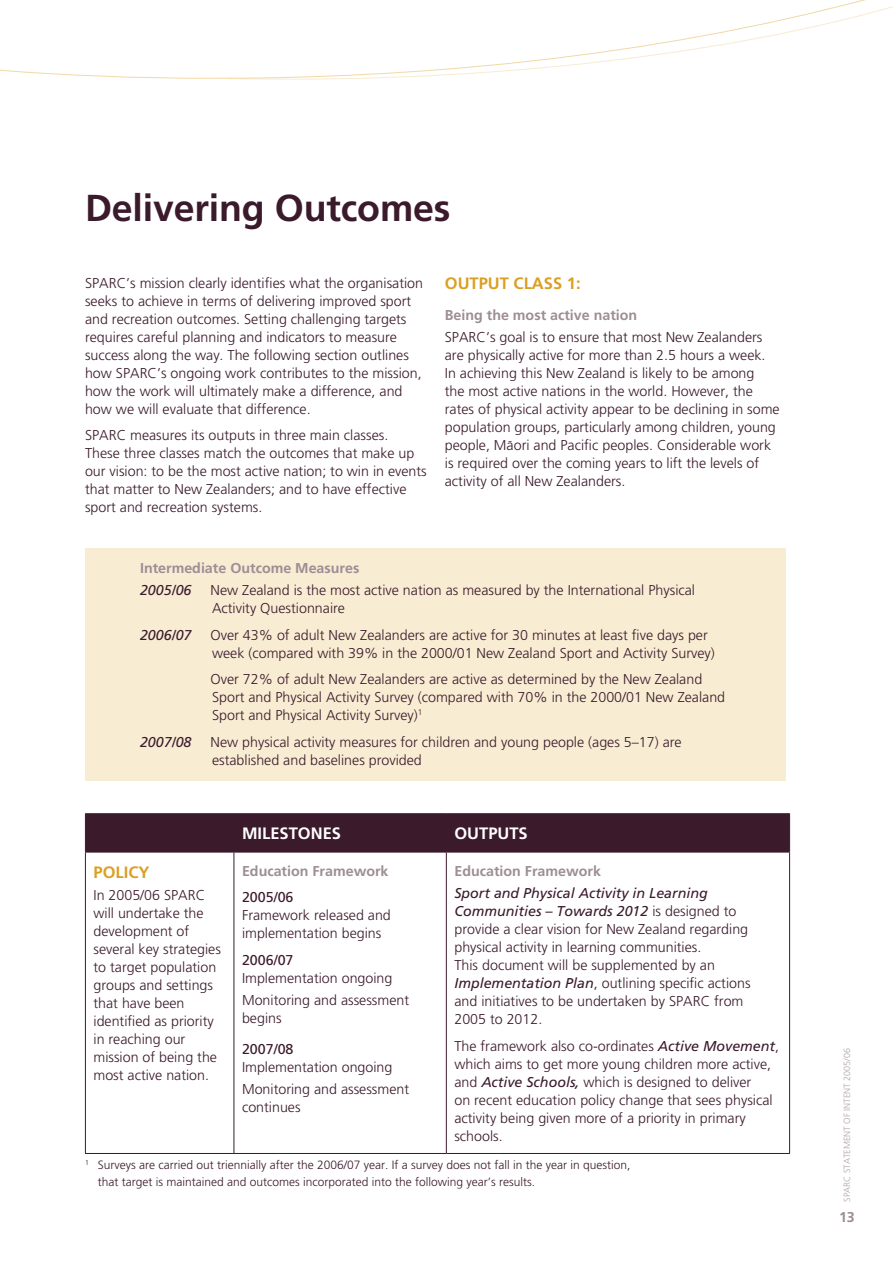
<style>
.page{position:relative;width:893px;height:1263px;background:#fff}
.page>*{position:absolute;margin:0;border:0;box-sizing:border-box;transform-origin:0 0}
.t1{font:700 37.5px "SPARC Sans";letter-spacing:-.005em;color:#3b1a2c}
.t2{font:700 16.5px "SPARC Sans";color:#db9f22}
.t3{font:700 16.5px "SPARC Sans";color:#fff}
.t4{font:300 14.25px/18px "SPARC Sans";color:#3b1a2c}
.t5{font:700 14.25px "SPARC Sans";color:#9d8d95}
.t6{font:14.25px "SPARC Sans";color:#3b1a2c}
.t7{font:italic 14.25px "SPARC Sans";color:#3b1a2c}
.t8{font:300 12px/16.5px "SPARC Sans";color:#3b1a2c}
.t9{font:300 9px "SPARC Sans";color:#b1a3ab}
.s1{font-weight:400;font-style:italic}
</style>
<div class="page">
<svg style="left:0;top:0;width:879px;height:80px"></svg>
<div style="left:86px;top:814px;width:703px;height:38px;background:#3b1a2c"></div>
<hr style="left:85px;top:813px;width:149px;height:1px;background:#3b1a2c">
<hr style="left:85px;top:814px;width:1px;height:38px;background:#3b1a2c">
<hr style="left:234px;top:813px;width:212px;height:1px;background:#3b1a2c">
<hr style="left:234px;top:814px;width:1px;height:38px;background:#3b1a2c">
<hr style="left:446px;top:813px;width:344px;height:1px;background:#3b1a2c">
<hr style="left:446px;top:814px;width:1px;height:38px;background:#3b1a2c">
<hr style="left:789px;top:814px;width:1px;height:38px;background:#3b1a2c">
<hr style="left:85px;top:852px;width:149px;height:1px;background:#3b1a2c">
<hr style="left:85px;top:852px;width:1px;height:301px;background:#3b1a2c">
<hr style="left:234px;top:852px;width:212px;height:1px;background:#3b1a2c">
<hr style="left:234px;top:852px;width:1px;height:301px;background:#3b1a2c">
<hr style="left:446px;top:852px;width:344px;height:1px;background:#3b1a2c">
<hr style="left:446px;top:852px;width:1px;height:301px;background:#3b1a2c">
<hr style="left:789px;top:852px;width:1px;height:301px;background:#3b1a2c">
<hr style="left:85px;top:1153px;width:149px;height:1px;background:#3b1a2c">
<hr style="left:234px;top:1153px;width:212px;height:1px;background:#3b1a2c">
<hr style="left:446px;top:1153px;width:344px;height:1px;background:#3b1a2c">
<div style="left:86px;top:549px;width:700px;height:232px;background:#f8ecd3"></div>
<h1 class="t1" style="left:85px;top:185px;width:367px">Delivering Outcomes</h1>
<p class="t4" style="left:85px;top:274px;width:340px">SPARC’s mission clearly identifies what the organisation seeks to achieve in terms of delivering improved sport and recreation outcomes. Setting challenging targets requires careful planning and indicators to measure success along the way. The following section outlines how SPARC’s ongoing work contributes to the mission, how the work will ultimately make a difference, and how we will evaluate that difference.</p>
<p class="t4" style="left:85px;top:426px;width:343px">SPARC measures its outputs in three main classes.<br>These three classes match the outcomes that make up our vision: to be the most active nation; to win in events that matter to New Zealanders; and to have effective sport and recreation systems.</p>
<p class="t2" style="left:445px;top:274px;width:137px">OUTPUT CLASS 1:</p>
<p class="t5" style="left:445px;top:307px;width:194px">Being the most active nation</p>
<p class="t4" style="left:445px;top:328px;width:336px">SPARC’s goal is to ensure that most New Zealanders are physically active for more than 2.5 hours a week.<br>In achieving this New Zealand is likely to be among<br>the most active nations in the world. However, the rates of physical activity appear to be declining in some population groups, particularly among children, young people, Màori and Pacific peoples. Considerable work is required over the coming years to lift the levels of activity of all New Zealanders.</p>
<p class="t5" style="left:140px;top:559px;width:221px">Intermediate Outcome Measures</p>
<p class="t7" style="left:140px;top:582px;width:53px">2005/06</p>
<p class="t4" style="left:211px;top:581px;width:486px">New Zealand is the most active nation as measured by the International Physical<br>Activity Questionnaire</p>
<p class="t7" style="left:140px;top:626px;width:53px">2006/07</p>
<p class="t4" style="left:211px;top:626px;width:506px">Over 43% of adult New Zealanders are active for 30 minutes at least five days per week (compared with 39% in the 2000/01 New Zealand Sport and Activity Survey)</p>
<p class="t4" style="left:211px;top:670px;width:516px">Over 72% of adult New Zealanders are active as determined by the New Zealand<br>Sport and Physical Activity Survey (compared with 70% in the 2000/01 New Zealand<br>Sport and Physical Activity Survey)<sup>1</sup></p>
<p class="t7" style="left:140px;top:733px;width:53px">2007/08</p>
<p class="t4" style="left:211px;top:733px;width:473px">New physical activity measures for children and young people (ages 5–17) are established and baselines provided</p>
<p class="t2" style="left:94px;top:862px;width:57px">POLICY</p>
<p class="t4" style="left:94px;top:886px;width:129px">In 2005/06 SPARC will undertake the development of several key strategies to target population groups and settings that have been identified as priority in reaching our mission of being the most active nation.</p>
<p class="t3" style="left:242px;top:824px;width:101px">MILESTONES</p>
<p class="t3" style="left:454px;top:824px;width:75px">OUTPUTS</p>
<p class="t5" style="left:242px;top:862px;width:148px">Education Framework</p>
<p class="t6" style="left:242px;top:889px;width:53px">2005/06</p>
<p class="t4" style="left:242px;top:906px;width:150px">Framework released and implementation begins</p>
<p class="t6" style="left:242px;top:952px;width:53px">2006/07</p>
<p class="t4" style="left:242px;top:967px;width:169px;line-height:22.2px">Implementation ongoing<br>Monitoring and assessment</p>
<p class="t4" style="left:242px;top:1009px;width:41px">begins</p>
<p class="t6" style="left:242px;top:1041px;width:53px">2007/08</p>
<p class="t4" style="left:242px;top:1056px;width:169px;line-height:22.2px">Implementation ongoing<br>Monitoring and assessment</p>
<p class="t4" style="left:242px;top:1098px;width:60px">continues</p>
<p class="t5" style="left:454px;top:862px;width:148px">Education Framework</p>
<p class="t4" style="left:454px;top:884px;width:298px"><span class="s1">Sport and Physical Activity in Learning Communities – Towards 2012</span> is designed to provide a clear vision for New Zealand regarding physical activity in learning communities.<br>This document will be supplemented by an <span class="s1">Implementation Plan</span>, outlining specific actions and initiatives to be undertaken by SPARC from 2005 to 2012.</p>
<p class="t4" style="left:454px;top:1037px;width:326px">The framework also co-ordinates <span class="s1">Active Movement</span>, which aims to get more young children more active, and <span class="s1">Active Schools,</span> which is designed to deliver<br>on recent education policy change that sees physical activity being given more of a priority in primary schools.</p>
<p class="t8" style="left:98px;top:1157px;width:534px;text-indent:-13px"><sup>1</sup> Surveys are carried out triennially after the 2006/07 year. If a survey does not fall in the year in question, that target is maintained and outcomes incorporated into the following year’s results.</p>
<p class="t9" style="left:842px;top:1202px;width:155px;rotate:-90deg">SPARC STATEMENT OF INTENT 2005/06</p>
<p class="t5" style="left:839px;top:1208px;width:17px">13</p>
</div>
